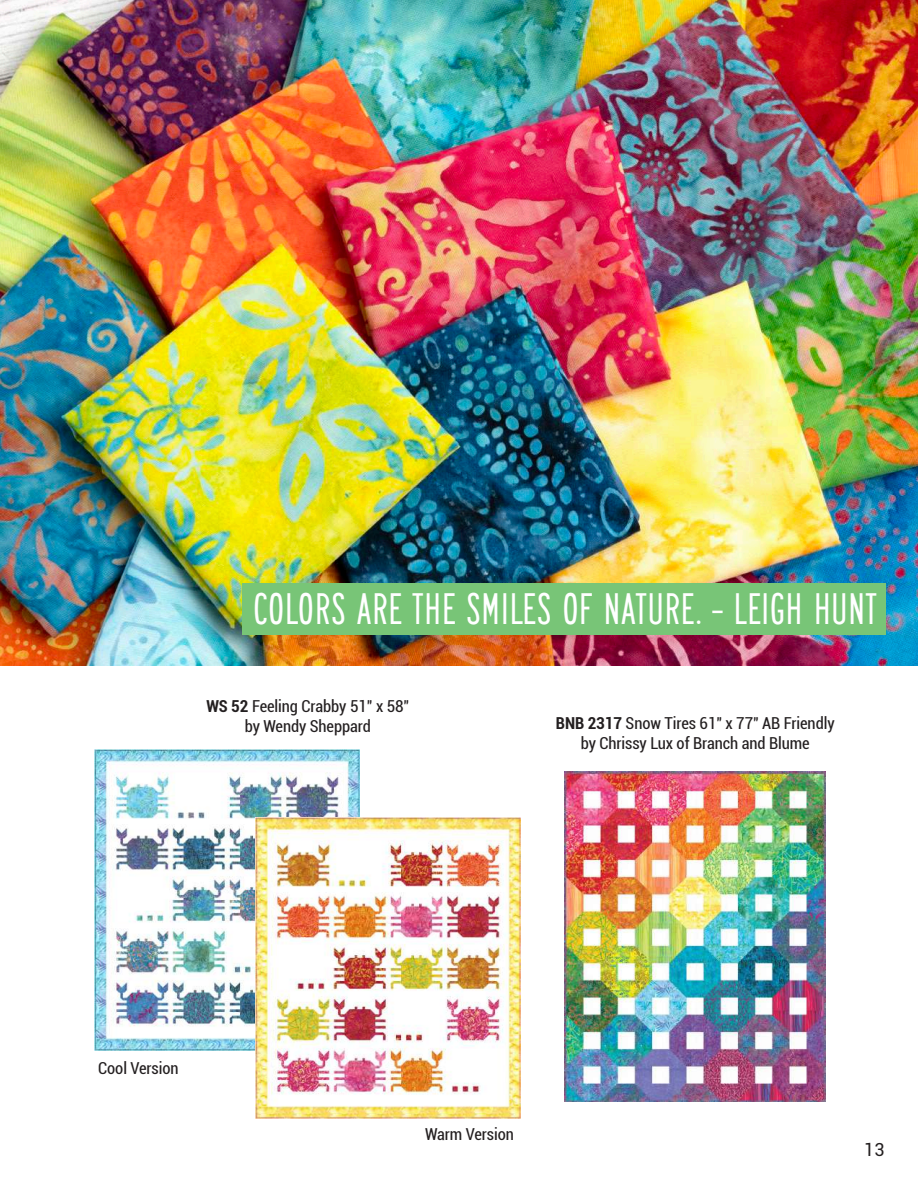
<style>
.page{position:relative;width:918px;height:1188px;background:#fff}
.page>*{position:absolute;margin:0;border:0;box-sizing:border-box;transform-origin:0 0}
.t1{font:46.2px "Saa Series AD";color:#fff}
.t2{font:18px "Roboto";color:#231f20}
.t3{font:condensed 16.5px/19.8px "Roboto";letter-spacing:-.005em;color:#231f20;text-align:center}
.s1{font-weight:700}
</style>
<div class="page">
<img style="left:0;top:0;width:918px;height:666px">
<div style="left:242px;top:583px;width:644px;height:52px;background:#78c577"></div>
<img style="left:95px;top:749px;width:265px;height:301px">
<img style="left:255px;top:818px;width:265px;height:301px">
<img style="left:565px;top:771px;width:261px;height:330px">
<h1 class="t1" style="left:253px;top:584px;width:625px">COLORS ARE THE SMILES OF NATURE. - LEIGH HUNT</h1>
<p class="t3" style="left:206px;top:696px;width:204px"><span class="s1">WS 52</span> Feeling Crabby 51" x 58" by Wendy Sheppard</p>
<p class="t3" style="left:556px;top:712px;width:280px"><span class="s1">BNB 2317</span> Snow Tires 61" x 77" AB Friendly by Chrissy Lux of Branch and Blume</p>
<p class="t3" style="left:98px;top:1058px;width:82px">Cool Version</p>
<p class="t3" style="left:425px;top:1124px;width:90px">Warm Version</p>
<p class="t2" style="left:864px;top:1137px;width:22px">13</p>
</div>
